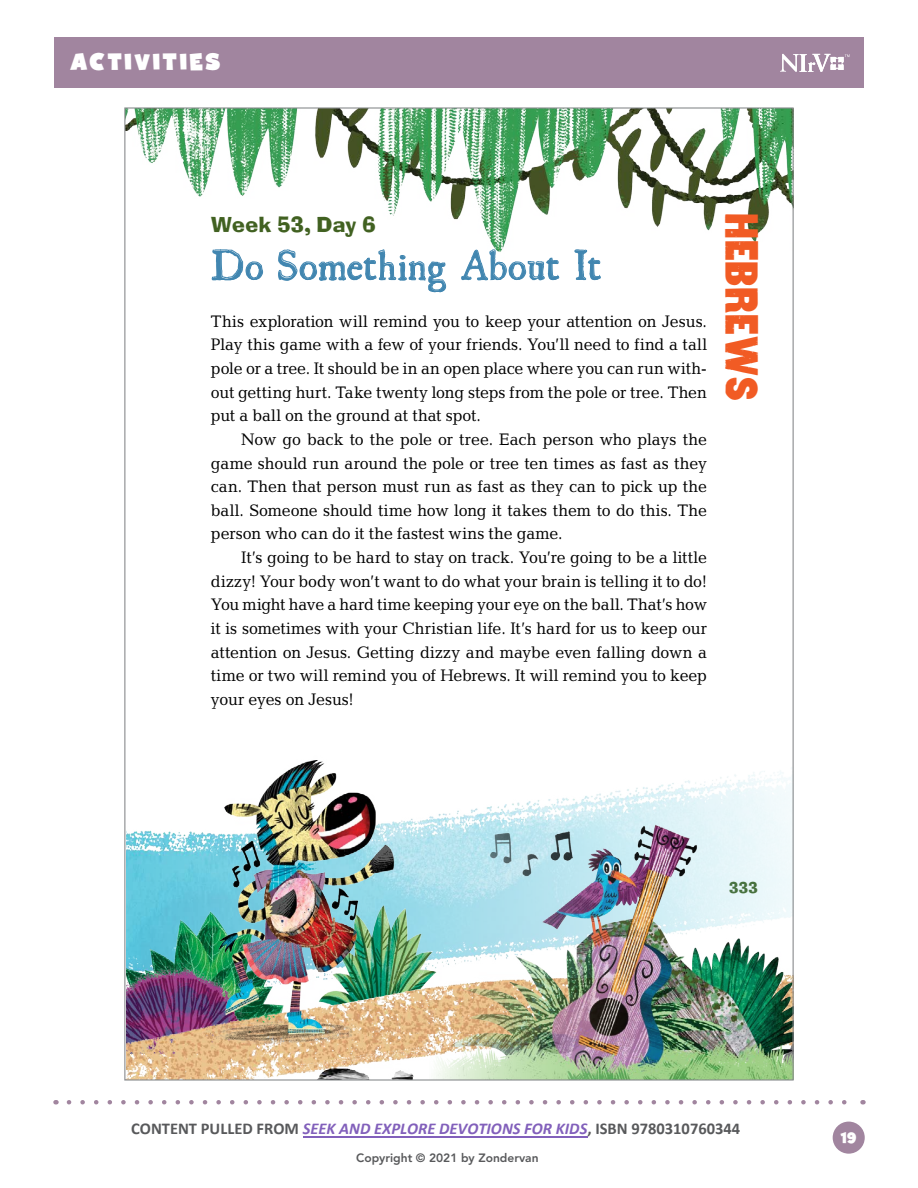
<style>
.page{position:relative;width:918px;height:1188px;background:#fff}
.page>*{position:absolute;margin:0;border:0;box-sizing:border-box;transform-origin:0 0}
.t1{font:40.5px "Goshen";letter-spacing:.015em;color:#f15b24}
.t2{font:37.2px "Ugly Qua";letter-spacing:.025em;color:#4186b0}
.t3{font:24px "Ghost Kid AOE Pro";letter-spacing:.12em;color:#fff}
.t4{font:23.7px "Ad Lib ICG";letter-spacing:.02em;color:#416121}
.t5{font:16.8px/23.7px "Candida Std";letter-spacing:-.01em;color:#000;text-align:justify;scale:.95 1}
.t6{font:16.8px "Ad Lib ICG";color:#416121}
.t7{font:700 16.5px "Calibri";color:#58595b}
.t8{font:15px "Ghost Kid AOE Pro";color:#fff}
.t9{font:800 12px "Avenir";color:#58595b}
.s1{font-style:italic;color:#8260bb}
</style>
<div class="page">
<div style="left:54px;top:37px;width:810px;height:51px;background:#a1859f"></div>
<svg style="left:780px;top:54px;width:70px;height:18px"></svg>
<svg style="left:69px;top:1100px;width:778px;height:4px"></svg>
<div style="left:833px;top:1122px;width:32px;height:32px;background:#a1859f;border-radius:50%"></div>
<img style="left:126px;top:109px;width:666px;height:163px">
<img style="left:126px;top:771px;width:666px;height:131px">
<img style="left:126px;top:902px;width:76px;height:46px">
<img style="left:126px;top:948px;width:276px;height:131px">
<img style="left:202px;top:760px;width:207px;height:299px">
<img style="left:402px;top:824px;width:390px;height:255px">
<svg style="left:211px;top:249px;width:52px;height:32px"></svg>
<svg style="left:278px;top:249px;width:169px;height:44px"></svg>
<svg style="left:461px;top:244px;width:99px;height:37px"></svg>
<svg style="left:575px;top:249px;width:26px;height:32px"></svg>
<hr style="left:303px;top:1137px;width:284px;height:1px;background:#8260bb">
<h3 class="t3" style="left:71px;top:47px;width:151px">ACTIVITIES</h3>
<h3 class="t4" style="left:211px;top:211px;width:166px">Week 53, Day 6</h3>
<h2 class="t2" style="left:211px;top:237px;width:392px">Do Something About It</h2>
<p class="t5" style="left:211px;top:309px;width:524px">This exploration will remind you to keep your attention on Jesus.<br>Play this game with a few of your friends. You’ll need to find a tall pole or a tree. It should be in an open place where you can run with&shy;out getting hurt. Take twenty long steps from the pole or tree. Then put a ball on the ground at that spot.</p>
<p class="t5" style="left:211px;top:427px;width:524px;text-indent:30px">Now go back to the pole or tree. Each person who plays the game should run around the pole or tree ten times as fast as they can. Then that person must run as fast as they can to pick up the ball. Someone should time how long it takes them to do this. The person who can do it the fastest wins the game.</p>
<p class="t5" style="left:211px;top:546px;width:524px;text-indent:30px">It’s going to be hard to stay on track. You’re going to be a little dizzy! Your body won’t want to do what your brain is telling it to do!<br>You might have a hard time keeping your eye on the ball. That’s how it is sometimes with your Christian life. It’s hard for us to keep our attention on Jesus. Getting dizzy and maybe even falling down a time or two will remind you of Hebrews. It will remind you to keep your eyes on Jesus!</p>
<h1 class="t1" style="left:764px;top:214px;width:188px;rotate:90deg">HEBREWS</h1>
<p class="t6" style="left:729px;top:878px;width:30px">333</p>
<p class="t7" style="left:131px;top:1116px;width:611px">CONTENT PULLED FROM <span class="s1">SEEK AND EXPLORE DEVOTIONS FOR KIDS</span>, ISBN 9780310760344</p>
<p class="t9" style="left:356px;top:1151px;width:184px">Copyright © 2021 by Zondervan</p>
<p class="t8" style="left:840px;top:1128px;width:18px">19</p>
</div>
